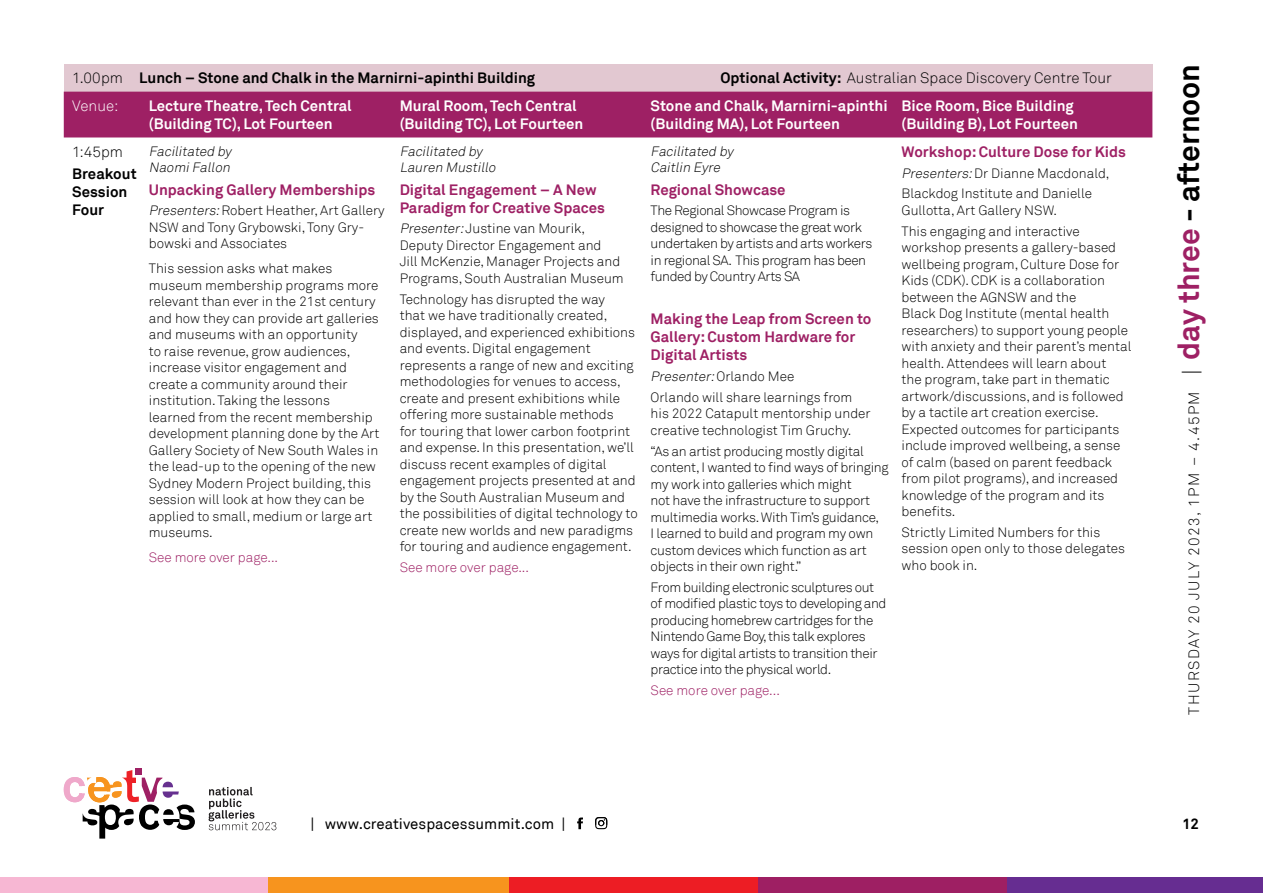
<style>
.page{position:relative;width:1263px;height:893px;background:#fff}
.page>*{position:absolute;margin:0;border:0;box-sizing:border-box;transform-origin:0 0}
.t1{font:700 15px/18px "Akkurat";color:#fff}
.t2{font:700 15px/18px "Akkurat";color:#9e2064}
.t3{font:700 15px/18px "Akkurat";color:#000}
.t4{font:300 15px "Akkurat";color:#000}
.t5{font:300 15px "Akkurat";letter-spacing:.1em;color:#000}
.t6{font:15px "Akkurat";color:#000}
.t7{font:300 15px "Akkurat";color:#fff}
.t8{font:300 13.5px/16.5px "Akkurat";color:#000}
.t9{font:300 13.5px/16.5px "Akkurat";letter-spacing:-.03em;color:#000}
.t10{font:300 13.5px/16.5px "Akkurat";letter-spacing:-.02em;color:#000}
.t11{font:italic 300 13.5px/16.5px "Akkurat";color:#000}
.t12{font:300 13.5px "Akkurat";color:#9e2064}
.s1{font-weight:300}
.s2{font-weight:700}
.s3{font-style:italic}
.s4{font-size:22.5px}
.s5{font-weight:700;font-size:30px;color:#9e2064}
.s6{font-weight:700;font-size:30px}
</style>
<div class="page">
<div style="left:137px;top:877px;width:504px;height:16px;background:#f7941e"></div>
<div style="left:0;top:877px;width:268px;height:16px;background:#f7b7d3"></div>
<div style="left:509px;top:877px;width:256px;height:16px;background:#ed1d24"></div>
<div style="left:758px;top:877px;width:256px;height:16px;background:#9e1f63"></div>
<div style="left:1007px;top:877px;width:256px;height:16px;background:#662d91"></div>
<svg style="left:577px;top:817px;width:6px;height:12px"></svg>
<svg style="left:595px;top:817px;width:12px;height:12px"></svg>
<svg style="left:64px;top:768px;width:131px;height:71px"></svg>
<svg style="left:209px;top:787px;width:67px;height:43px"></svg>
<div style="left:64px;top:64px;width:1088px;height:28px;background:#e2c8d1"></div>
<div style="left:64px;top:92px;width:1088px;height:45px;background:#9e2064"></div>
<p class="t3" style="left:72px;top:69px;width:464px"><span class="s1">1.00pm</span> Lunch – Stone and Chalk in the Marnirni-apinthi Building</p>
<p class="t4" style="left:720px;top:69px;width:393px"><span class="s2">Optional Activity:</span> Australian Space Discovery Centre Tour</p>
<p class="t7" style="left:72px;top:97px;width:48px">Venue:</p>
<p class="t1" style="left:149px;top:97px;width:204px">Lecture Theatre, Tech Central (Building TC), Lot Fourteen</p>
<p class="t1" style="left:400px;top:97px;width:185px">Mural Room, Tech Central (Building TC), Lot Fourteen</p>
<p class="t1" style="left:651px;top:97px;width:239px">Stone and Chalk, Marnirni-apinthi (Building MA), Lot Fourteen</p>
<p class="t1" style="left:901px;top:97px;width:178px">Bice Room, Bice Building (Building B), Lot Fourteen</p>
<p class="t4" style="left:72px;top:143px;width:52px">1:45pm</p>
<p class="t3" style="left:72px;top:165px;width:66px">Breakout<br>Session<br>Four</p>
<p class="t2" style="left:901px;top:143px;width:226px">Workshop: Culture Dose for Kids</p>
<p class="t8" style="left:901px;top:163px;width:210px;line-height:20.7px"><span class="s3">Presenters:</span>Dr Dianne Macdonald,<br>Blackdog Institute and Danielle</p>
<p class="t8" style="left:901px;top:200px;width:180px;line-height:20.7px">Gullotta, Art Gallery NSW.<br>This engaging and interactive</p>
<p class="t8" style="left:901px;top:239px;width:231px">workshop presents a gallery-based wellbeing program, Culture Dose for Kids (CDK). CDK is a collaboration between the AGNSW and the<br>Black Dog Institute (mental health researchers) to support young people with anxiety and their parent’s mental health. Attendees will learn about<br>the program, take part in thematic artwork/discussions, and is followed by a tactile art creation exercise.<br>Expected outcomes for participants include improved wellbeing, a sense of calm (based on parent feedback from pilot programs), and increased knowledge of the program and its benefits.</p>
<p class="t8" style="left:901px;top:524px;width:225px">Strictly Limited Numbers for this session open only to those delegates who book in.</p>
<p class="t11" style="left:149px;top:143px;width:87px">Facilitated by<br>NaomiFallon</p>
<p class="t2" style="left:149px;top:180px;width:228px">Unpacking Gallery Memberships</p>
<p class="t8" style="left:149px;top:203px;width:237px"><span class="s3">Presenters:</span>Robert Heather, Art Gallery<br>NSW and Tony Grybowski, Tony Gry&shy;bowski and Associates</p>
<p class="t8" style="left:149px;top:261px;width:232px">This session asks what makes museum membership programs more relevant than ever in the 21st century and how they can provide art galleries and museums with an opportunity<br>to raise revenue, grow audiences, increase visitor engagement and create a community around their institution. Taking the lessons learned from the recent membership development planning done by the Art Gallery Society of New South Wales in the lead-up to the opening of the new Sydney Modern Project building, this session will look at how they can be applied to small, medium or large art museums.</p>
<p class="t12" style="left:149px;top:550px;width:131px">See more over page...</p>
<p class="t11" style="left:400px;top:143px;width:100px">Facilitated by<br>Lauren Mustillo</p>
<p class="t2" style="left:400px;top:180px;width:207px">Digital Engagement – A New<br>Paradigm for Creative Spaces</p>
<p class="t8" style="left:400px;top:221px;width:225px"><span class="s3">Presenter:</span>Justine van Mourik, Deputy Director Engagement and<br>Jill McKenzie, Manager Projects and Programs, South Australian Museum</p>
<p class="t8" style="left:400px;top:291px;width:240px">Technology has disrupted the way<br>that we have traditionally created, displayed, and experienced exhibitions and events. Digital engagement represents a range of new and exciting methodologies for venues to access, create and present exhibitions while offering more sustainable methods<br>for touring that lower carbon footprint and expense. In this presentation, we’ll discuss recent examples of digital engagement projects presented at and by the South Australian Museum and the possibilities of digital technology to create new worlds and new paradigms for touring and audience engagement.</p>
<p class="t12" style="left:400px;top:559px;width:131px">See more over page...</p>
<p class="t11" style="left:651px;top:143px;width:87px">Facilitated by<br>Caitlin Eyre</p>
<p class="t2" style="left:651px;top:180px;width:136px">Regional Showcase</p>
<p class="t9" style="left:651px;top:203px;width:223px">The Regional Showcase Program is designed to showcase the great work undertaken by artists and arts workers in regional SA. This program has been funded by Country Arts SA</p>
<p class="t2" style="left:651px;top:310px;width:222px">Making the Leap from Screen to<br>Gallery: Custom Hardware for<br>Digital Artists</p>
<p class="t8" style="left:651px;top:366px;width:203px;line-height:20.7px"><span class="s3">Presenter:</span>O r l a n d o M e e<br>Orlando will share learnings from</p>
<p class="t8" style="left:651px;top:406px;width:221px">his 2022 Catapult mentorship under creative technologist Tim Gruchy.</p>
<p class="t10" style="left:651px;top:443px;width:240px">“As an artist producing mostly digital content, I wanted to find ways of bringing my work into galleries which might<br>not have the infrastructure to support multimedia works. With Tim’s guidance,<br>I learned to build and program my own custom devices which function as art objects in their own right.”</p>
<p class="t9" style="left:651px;top:579px;width:237px">From building electronic sculptures out of modified plastic toys to developing and producing homebrew cartridges for the Nintendo Game Boy, this talk explores ways for digital artists to transition their practice into the physical world.</p>
<p class="t12" style="left:651px;top:682px;width:131px">See more over page...</p>
<p class="t5" style="left:1185px;top:715px;width:652px;rotate:-90deg">THURSDAY 20 JULY 2023, 1PM – 4.45PM <span class="s4">|</span> <span class="s5">day three</span> <span class="s6">- afternoon</span></p>
<p class="t6" style="left:310px;top:815px;width:256px">| www.creativespacessummit.com |</p>
<p class="t3" style="left:1182px;top:815px;width:19px">12</p>
</div>
